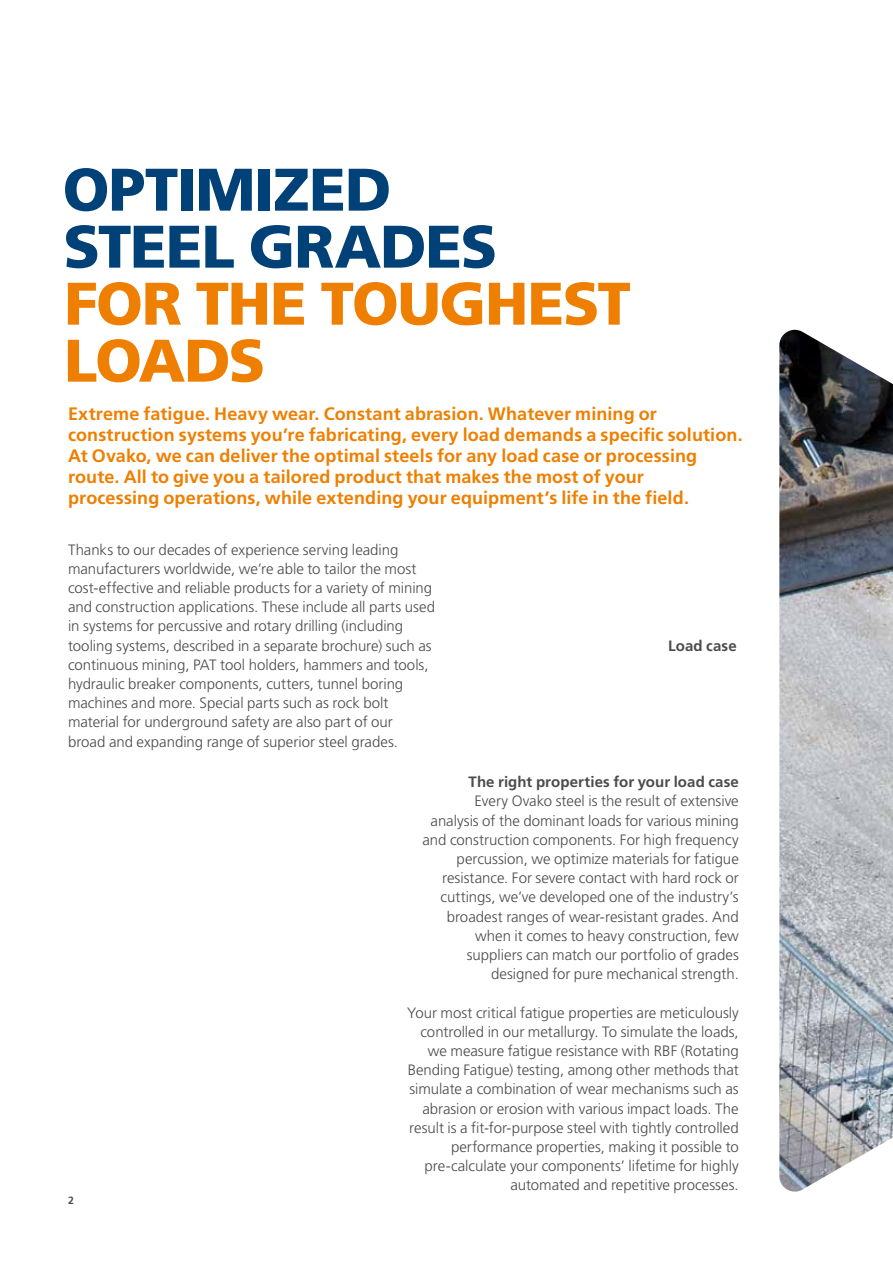
<style>
.page{position:relative;width:893px;height:1263px;background:#fff}
.page>*{position:absolute;margin:0;border:0;box-sizing:border-box;transform-origin:0 0}
.t1{font:900 60px/57px "Frutiger LT Std";letter-spacing:-.02em;color:#004178}
.t2{font:900 60px/57px "Frutiger LT Std";letter-spacing:-.025em;color:#ee7f00}
.t3{font:700 18px/21px "Frutiger LT Std";letter-spacing:.005em;color:#ee7f00}
.t4{font:300 15px/19.2px "Frutiger LT Std";color:#4b4b4d;text-align:right}
.t5{font:700 15px "Frutiger LT Std";letter-spacing:.005em;color:#4b4b4d}
.t6{font:700 10.5px "Frutiger LT Std";color:#4b4b4d}
</style>
<div class="page">
<img style="left:779px;top:330px;width:114px;height:862px">
<h1 class="t1" style="left:63px;top:161px;width:436px">OPTIMIZED<br>STEEL GRADES</h1>
<h1 class="t2" style="left:64px;top:275px;width:568px">FOR THE TOUGHEST<br>LOADS</h1>
<p class="t3" style="left:68px;top:403px;width:676px">Extreme fatigue. Heavy wear. Constant abrasion. Whatever mining or construction systems you’re fabricating, every load demands a specific solution.<br>At Ovako, we can deliver the optimal steels for any load case or processing route. All to give you a tailored product that makes the most of your<br>processing operations, while extending your equipment’s life in the field.</p>
<p class="t4" style="left:68px;top:540px;width:368px;text-align:left">Thanks to our decades of experience serving leading manufacturers worldwide, we’re able to tailor the most cost-effective and reliable products for a variety of mining and construction applications. These include all parts used in systems for percussive and rotary drilling (including tooling systems, described in a separate brochure) such as continuous mining, PAT tool holders, hammers and tools, hydraulic breaker components, cutters, tunnel boring machines and more. Special parts such as rock bolt material for underground safety are also part of our<br>broad and expanding range of superior steel grades.</p>
<p class="t5" style="left:668px;top:637px;width:70px">Load case</p>
<p class="t6" style="left:68px;top:1194px;width:7px">2</p>
<p class="t5" style="left:468px;top:773px;width:272px">The right properties for your load case</p>
<p class="t4" style="left:422px;top:792px;width:318px">Every Ovako steel is the result of extensive<br>analysis of the dominant loads for various mining and construction components. For high frequency percussion, we optimize materials for fatigue resistance. For severe contact with hard rock or cuttings, we’ve developed one of the industry’s broadest ranges of wear-resistant grades. And when it comes to heavy construction, few suppliers can match our portfolio of grades designed for pure mechanical strength.</p>
<p class="t4" style="left:407px;top:1003px;width:333px">Your most critical fatigue properties are meticulously controlled in our metallurgy. To simulate the loads, we measure fatigue resistance with RBF (Rotating Bending Fatigue) testing, among other methods that simulate a combination of wear mechanisms such as abrasion or erosion with various impact loads. The result is a fit-for-purpose steel with tightly controlled performance properties, making it possible to pre-calculate your components’ lifetime for highly automated and repetitive processes.</p>
</div>
